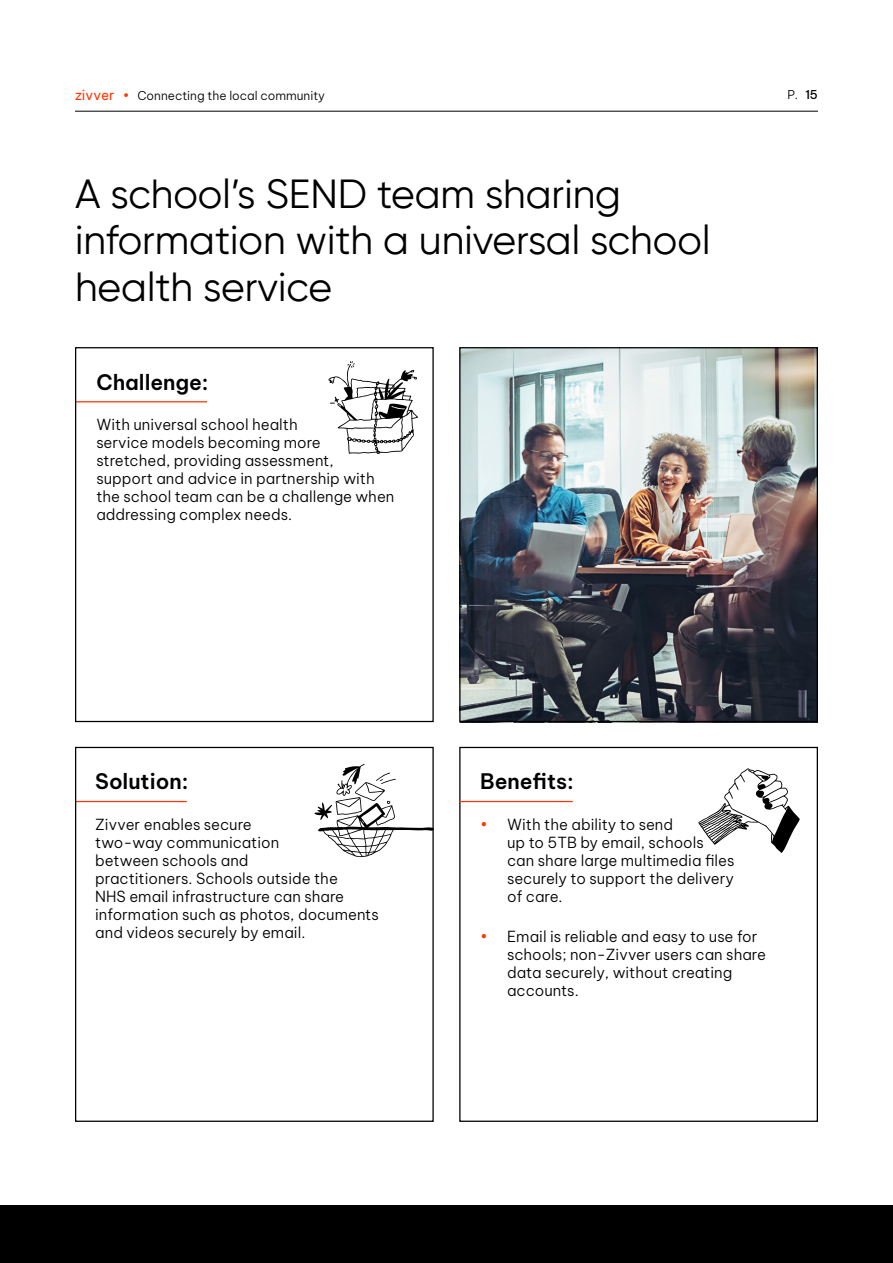
<style>
.page{position:relative;width:893px;height:1263px;background:#fff}
.page>*{position:absolute;margin:0;border:0;box-sizing:border-box;transform-origin:0 0}
.t1{font:40.5px/46.5px "Gilroy";color:#000}
.t2{font:600 21px "Be Vietnam Pro";color:#000}
.t3{font:300 15px/18px "Be Vietnam Pro";color:#000}
.t4{font:300 12px "Be Vietnam Pro";color:#000}
.s1{font-weight:400;font-size:13.5px;color:#ff3600}
.s2{font-weight:400;font-style:italic;color:#ff3600}
.s3{font-weight:500}
.s4{color:#ff3600}
</style>
<div class="page">
<hr style="left:75px;top:111px;width:743px;height:1px;background:#000">
<div style="left:0;top:1205px;width:893px;height:58px;background:#000"></div>
<div style="left:459px;top:747px;width:359px;height:375px;border:1px solid #000"></div>
<hr style="left:75px;top:401px;width:132px;height:1px;background:#ff3600">
<hr style="left:75px;top:801px;width:112px;height:1px;background:#ff3600">
<hr style="left:459px;top:801px;width:114px;height:1px;background:#ff3600">
<div style="left:75px;top:347px;width:359px;height:375px;border:1px solid #000"></div>
<div style="left:75px;top:747px;width:359px;height:375px;border:1px solid #000"></div>
<img style="left:461px;top:349px;width:355px;height:371px">
<div style="left:459px;top:347px;width:359px;height:375px;border:1px solid #000"></div>
<svg style="left:328px;top:361px;width:90px;height:93px"></svg>
<svg style="left:698px;top:768px;width:102px;height:85px"></svg>
<svg style="left:314px;top:764px;width:120px;height:93px"></svg>
<p class="t4" style="left:75px;top:86px;width:252px"><span class="s1">zivver</span> <span class="s2">•</span> Connecting the local community</p>
<p class="t4" style="left:787px;top:85px;width:32px">P. <span class="s3">15</span></p>
<h1 class="t1" style="left:75px;top:170px;width:637px">A school’s SEND team sharing information with a universal school health service</h1>
<h2 class="t2" style="left:96px;top:364px;width:114px">Challenge:</h2>
<p class="t3" style="left:96px;top:414px;width:300px">With universal school health<br>service models becoming more stretched, providing assessment,<br>support and advice in partnership with the school team can be a challenge when addressing complex needs.</p>
<h2 class="t2" style="left:95px;top:764px;width:95px">Solution:</h2>
<p class="t3" style="left:95px;top:814px;width:285px">Zivver enables secure<br>two-way communication<br>between schools and<br>practitioners. Schools outside the<br>NHS email infrastructure can share information such as photos, documents and videos securely by email.</p>
<h2 class="t2" style="left:480px;top:764px;width:95px">Benefits:</h2>
<p class="t3" style="left:507px;top:814px;width:229px;text-indent:-27px"><span class="s4">•</span> With the ability to send<br>up to 5TB by email, schools can share large multimedia files securely to support the delivery of care.</p>
<p class="t3" style="left:507px;top:926px;width:260px;text-indent:-27px"><span class="s4">•</span> Email is reliable and easy to use for schools; non-Zivver users can share data securely, without creating accounts.</p>
</div>
